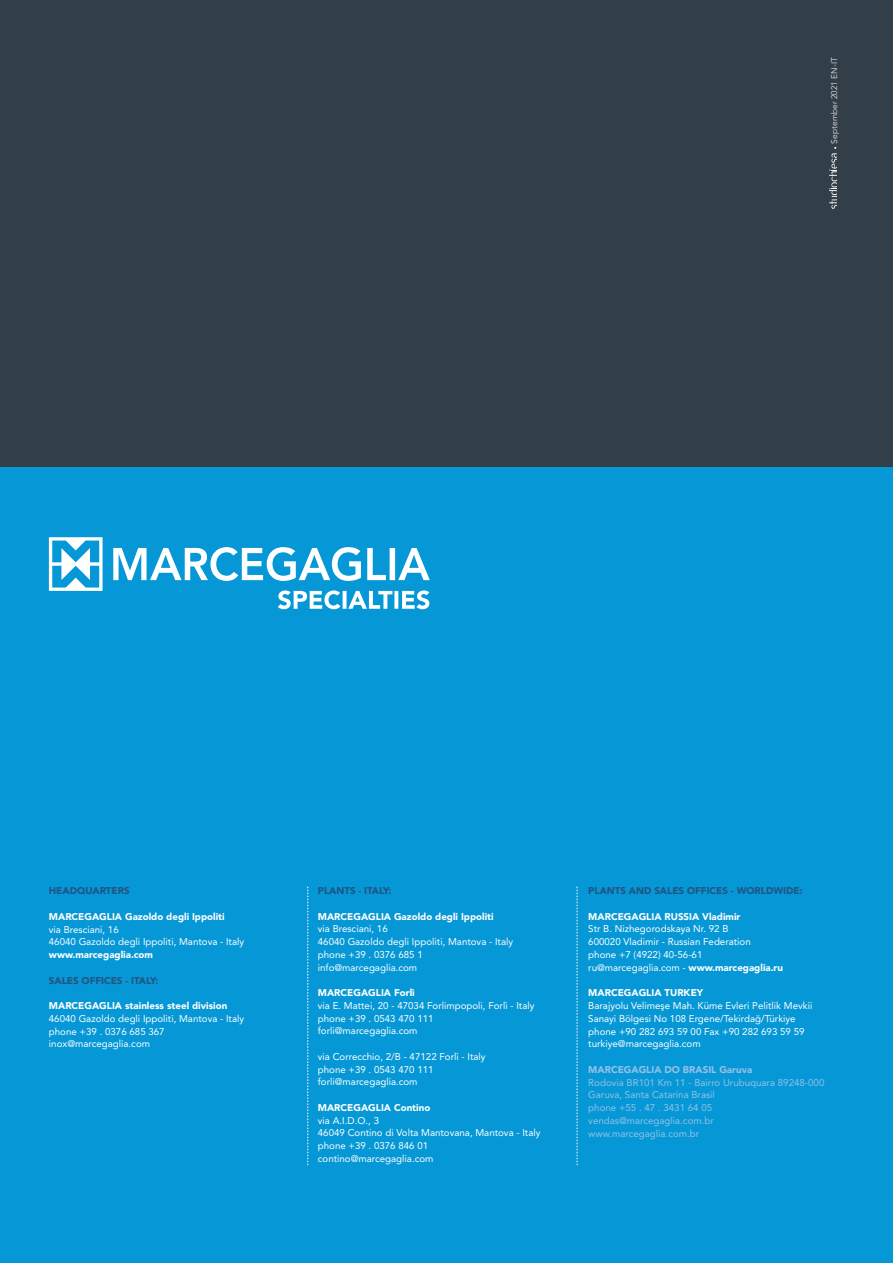
<style>
.page{position:relative;width:893px;height:1263px;background:#fff}
.page>*{position:absolute;margin:0;border:0;box-sizing:border-box;transform-origin:0 0}
.t1{font:9.75px/12.8px "Avenir LT Std";color:#fff}
.t2{font:900 9.75px "Avenir LT Std";color:#fff}
.t3{font:9.75px/12.8px "Avenir LT Std";color:#93c0e8}
.t4{font:9.75px/12.8px "Avenir LTCE";color:#fff}
.t5{font:900 9.75px "Avenir LT Std";color:#235281}
.t6{font:900 9.75px "Avenir LT Std";color:#93c0e8}
.t7{font:300 8.25px "Avenir LT Std";letter-spacing:.02em;color:#f6f6f6}
.s1{font-weight:900}
</style>
<div class="page">
<div style="left:0;top:0;width:893px;height:497px;background:#323e48"></div>
<div style="left:0;top:468px;width:893px;height:795px;background:#0698d6"></div>
<svg style="left:49px;top:537px;width:54px;height:54px"></svg>
<svg style="left:113px;top:547px;width:317px;height:34px"></svg>
<svg style="left:278px;top:590px;width:151px;height:19px"></svg>
<svg style="left:307px;top:887px;width:1px;height:278px"></svg>
<svg style="left:577px;top:887px;width:1px;height:278px"></svg>
<svg style="left:829px;top:147px;width:8px;height:62px"></svg>
<p class="t7" style="left:830px;top:144px;width:88px;rotate:-90deg">September 2021 EN-IT</p>
<p class="t5" style="left:49px;top:885px;width:82px">HEADQUARTERS</p>
<p class="t2" style="left:49px;top:910px;width:177px">MARCEGAGLIA Gazoldo degli Ippoliti</p>
<p class="t1" style="left:49px;top:923px;width:197px">via Bresciani, 16<br>46040 Gazoldo degli Ippoliti, Mantova - Italy</p>
<p class="t2" style="left:49px;top:949px;width:106px">www.marcegaglia.com</p>
<p class="t5" style="left:49px;top:974px;width:111px">SALES OFFICES - ITALY:</p>
<p class="t2" style="left:49px;top:1000px;width:180px">MARCEGAGLIA stainless steel division</p>
<p class="t1" style="left:49px;top:1012px;width:197px">46040 Gazoldo degli Ippoliti, Mantova - Italy phone +39 . 0376 685 367 inox@marcegaglia.com</p>
<p class="t5" style="left:318px;top:885px;width:75px">PLANTS - ITALY:</p>
<p class="t2" style="left:318px;top:910px;width:177px">MARCEGAGLIA Gazoldo degli Ippoliti</p>
<p class="t1" style="left:318px;top:923px;width:197px">via Bresciani, 16<br>46040 Gazoldo degli Ippoliti, Mantova - Italy phone +39 . 0376 685 1 info@marcegaglia.com</p>
<p class="t2" style="left:318px;top:987px;width:98px">MARCEGAGLIA Forlì</p>
<p class="t1" style="left:318px;top:999px;width:218px">via E. Mattei, 20 - 47034 Forlimpopoli, Forlì - Italy phone +39 . 0543 470 111 forli@marcegaglia.com</p>
<p class="t1" style="left:318px;top:1050px;width:169px">via Correcchio, 2/B - 47122 Forlì - Italy phone +39 . 0543 470 111 forli@marcegaglia.com</p>
<p class="t2" style="left:318px;top:1102px;width:114px">MARCEGAGLIA Contino</p>
<p class="t1" style="left:318px;top:1114px;width:224px">via A.I.D.O., 3<br>46049 Contino di Volta Mantovana, Mantova - Italy phone +39 . 0376 846 01 contino@marcegaglia.com</p>
<p class="t5" style="left:588px;top:885px;width:216px">PLANTS AND SALES OFFICES - WORLDWIDE:</p>
<p class="t2" style="left:588px;top:910px;width:154px">MARCEGAGLIA RUSSIA Vladimir</p>
<p class="t1" style="left:588px;top:923px;width:196px">Str B. Nizhegorodskaya Nr. 92 B<br>600020 Vladimir - Russian Federation<br>phone +7 (4922) 40-56-61 ru@marcegaglia.com - <span class="s1">www.marcegaglia.ru</span></p>
<p class="t2" style="left:588px;top:987px;width:116px">MARCEGAGLIA TURKEY</p>
<p class="t4" style="left:588px;top:999px;width:226px">Barajyolu Velimeşe Mah. Küme Evleri Pelitlik Mevkii<br>Sanayi Bölgesi No 108 Ergene/Tekirdağ/Türkiye</p>
<p class="t1" style="left:588px;top:1025px;width:218px">phone +90 282 693 59 00 Fax +90 282 693 59 59 turkiye@marcegaglia.com</p>
<p class="t6" style="left:588px;top:1063px;width:166px">MARCEGAGLIA DO BRASIL Garuva</p>
<p class="t3" style="left:588px;top:1076px;width:238px">Rodovia BR101 Km 11 - Bairro Urubuquara 89248-000<br>Garuva, Santa Catarina Brasil<br>phone +55 . 47 . 3431 64 05 vendas@marcegaglia.com.br www.marcegaglia.com.br</p>
</div>
